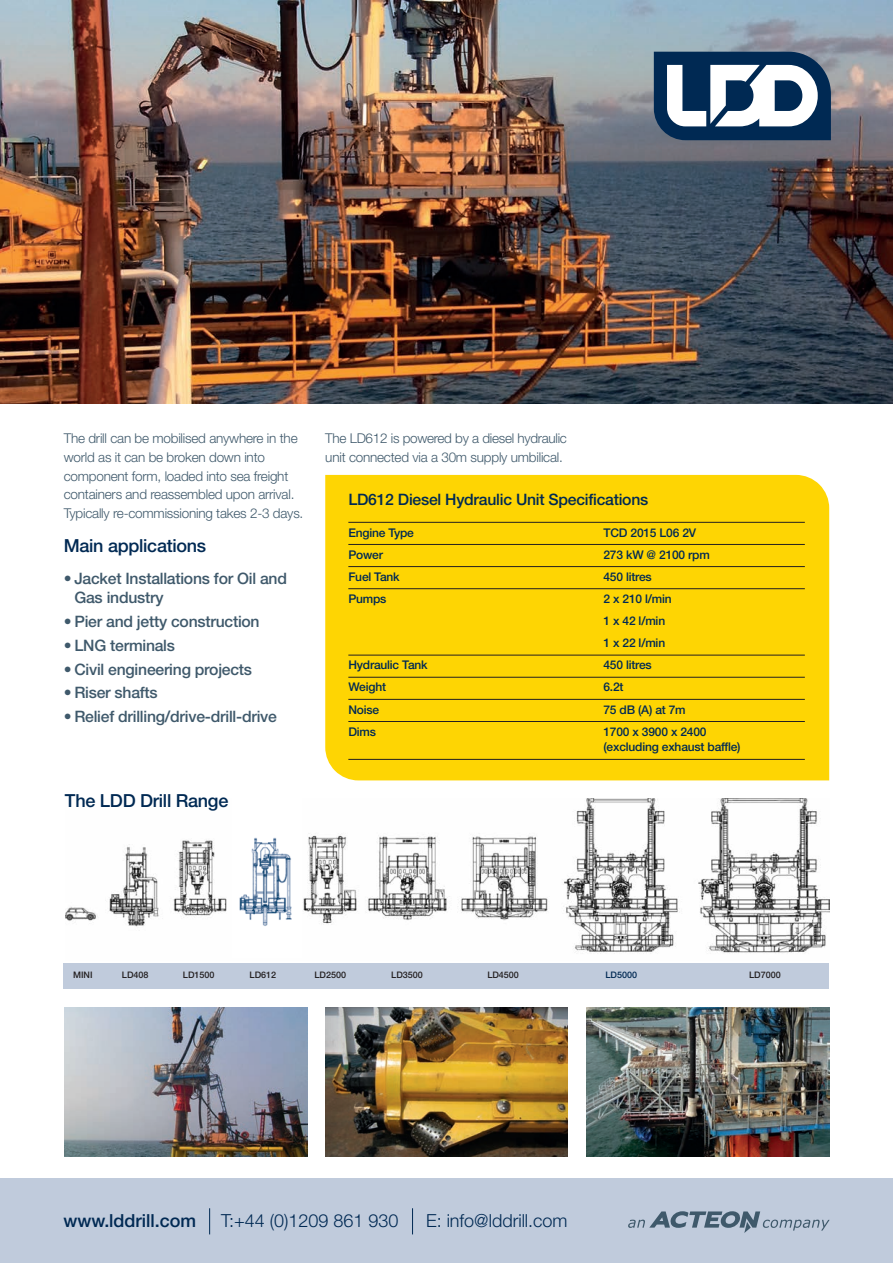
<style>
.page{position:relative;width:893px;height:1263px;background:#fff}
.page>*{position:absolute;margin:0;border:0;box-sizing:border-box;transform-origin:0 0}
.t1{font:500 18px "Helvetica Neue";letter-spacing:-.015em;color:#002953}
.t2{font:300 18px "Helvetica Neue";color:#002953}
.t3{font:500 15.75px/19.5px "Helvetica Neue";letter-spacing:-.015em;color:#3f596b}
.t4{font:500 15.75px "Helvetica Neue";letter-spacing:-.015em;color:#002953}
.t5{font:300 13.5px/18.6px "Helvetica Neue";letter-spacing:-.015em;color:#3f596b}
.t6{font:500 12px/22.2px "Helvetica Neue";letter-spacing:-.015em;color:#002953}
.t7{font:500 9px "Helvetica Neue";color:#231f20}
.t8{font:500 9px "Helvetica Neue";color:#002953}
</style>
<div class="page">
<div style="left:64px;top:963px;width:765px;height:26px;background:#c0cbdc"></div>
<img style="left:0;top:0;width:893px;height:404px">
<div style="left:325px;top:475px;width:504px;height:305px;background:#fed503"></div>
<hr style="left:348px;top:522px;width:457px;height:1px;background:#231f20">
<hr style="left:348px;top:544px;width:457px;height:1px;background:#231f20">
<hr style="left:348px;top:566px;width:457px;height:1px;background:#231f20">
<hr style="left:348px;top:588px;width:457px;height:1px;background:#231f20">
<hr style="left:348px;top:655px;width:457px;height:1px;background:#231f20">
<hr style="left:348px;top:677px;width:457px;height:1px;background:#231f20">
<hr style="left:348px;top:699px;width:457px;height:1px;background:#231f20">
<hr style="left:348px;top:721px;width:457px;height:1px;background:#231f20">
<hr style="left:348px;top:759px;width:457px;height:1px;background:#231f20">
<svg style="left:654px;top:52px;width:177px;height:88px"></svg>
<img style="left:65px;top:1007px;width:242px;height:149px">
<img style="left:326px;top:1007px;width:242px;height:149px">
<img style="left:587px;top:1007px;width:242px;height:149px">
<div style="left:0;top:1178px;width:893px;height:85px;background:#c0cbdc"></div>
<svg style="left:628px;top:1211px;width:202px;height:22px"></svg>
<svg style="left:209px;top:1208px;width:1px;height:26px"></svg>
<svg style="left:412px;top:1208px;width:1px;height:26px"></svg>
<img style="left:66px;top:798px;width:763px;height:156px">
<img style="left:232px;top:798px;width:69px;height:156px">
<p class="t5" style="left:64px;top:430px;width:241px">The drill can be mobilised anywhere in the world as it can be broken down into component form, loaded into sea freight containers and reassembled upon arrival.<br>Typically re-commissioning takes 2-3 days.</p>
<p class="t5" style="left:325px;top:431px;width:243px">The LD612 is powered by a diesel hydraulic unit connected via a 30m supply umbilical.</p>
<p class="t4" style="left:348px;top:494px;width:302px">LD612 Diesel Hydraulic Unit Specifications</p>
<p class="t6" style="left:348px;top:522px;width:67px">Engine Type</p>
<p class="t6" style="left:603px;top:522px;width:94px">TCD 2015 L06 2V</p>
<p class="t6" style="left:348px;top:544px;width:36px">Power</p>
<p class="t6" style="left:603px;top:544px;width:108px">273 kW @ 2100 rpm</p>
<p class="t6" style="left:348px;top:566px;width:53px">Fuel Tank</p>
<p class="t6" style="left:603px;top:566px;width:50px">450 litres</p>
<p class="t6" style="left:348px;top:589px;width:40px">Pumps</p>
<p class="t6" style="left:603px;top:589px;width:70px">2 x 210 l/min<br>1 x 42 l/min<br>1 x 22 l/min</p>
<p class="t6" style="left:348px;top:655px;width:81px">Hydraulic Tank</p>
<p class="t6" style="left:603px;top:655px;width:50px">450 litres</p>
<p class="t6" style="left:348px;top:677px;width:39px">Weight</p>
<p class="t6" style="left:603px;top:677px;width:22px">6.2t</p>
<p class="t6" style="left:348px;top:699px;width:32px">Noise</p>
<p class="t6" style="left:603px;top:699px;width:84px">75 dB (A) at 7m</p>
<p class="t6" style="left:348px;top:721px;width:29px">Dims</p>
<p class="t6" style="left:603px;top:725px;width:139px;line-height:15.8px">1700 x 3900 x 2400 (excluding exhaust baffle)</p>
<h1 class="t1" style="left:64px;top:539px;width:144px">Main applications</h1>
<p class="t3" style="left:74px;top:570px;width:214px;text-indent:-11px">• Jacket Installations for Oil and<br>Gas industry</p>
<p class="t3" style="left:64px;top:613px;width:197px">• Pier and jetty construction</p>
<p class="t3" style="left:64px;top:637px;width:113px">• LNG terminals</p>
<p class="t3" style="left:64px;top:661px;width:190px">• Civil engineering projects</p>
<p class="t3" style="left:64px;top:684px;width:95px">• Riser shafts</p>
<p class="t3" style="left:64px;top:708px;width:215px">• Relief drilling/drive-drill-drive</p>
<h1 class="t1" style="left:65px;top:794px;width:165px">The LDD Drill Range</h1>
<p class="t7" style="left:73px;top:972px;width:21px">MINI</p>
<p class="t7" style="left:122px;top:972px;width:28px">LD408</p>
<p class="t7" style="left:183px;top:972px;width:33px">LD1500</p>
<p class="t7" style="left:250px;top:972px;width:28px">LD612</p>
<p class="t7" style="left:314px;top:972px;width:33px">LD2500</p>
<p class="t7" style="left:391px;top:972px;width:33px">LD3500</p>
<p class="t7" style="left:487px;top:972px;width:33px">LD4500</p>
<p class="t8" style="left:605px;top:972px;width:33px">LD5000</p>
<p class="t7" style="left:749px;top:972px;width:33px">LD7000</p>
<h1 class="t1" style="left:63px;top:1214px;width:134px">www.lddrill.com</h1>
<h1 class="t2" style="left:221px;top:1214px;width:179px">T:+44 (0)1209 861 930</h1>
<h1 class="t2" style="left:426px;top:1214px;width:143px">E: info@lddrill.com</h1>
</div>
